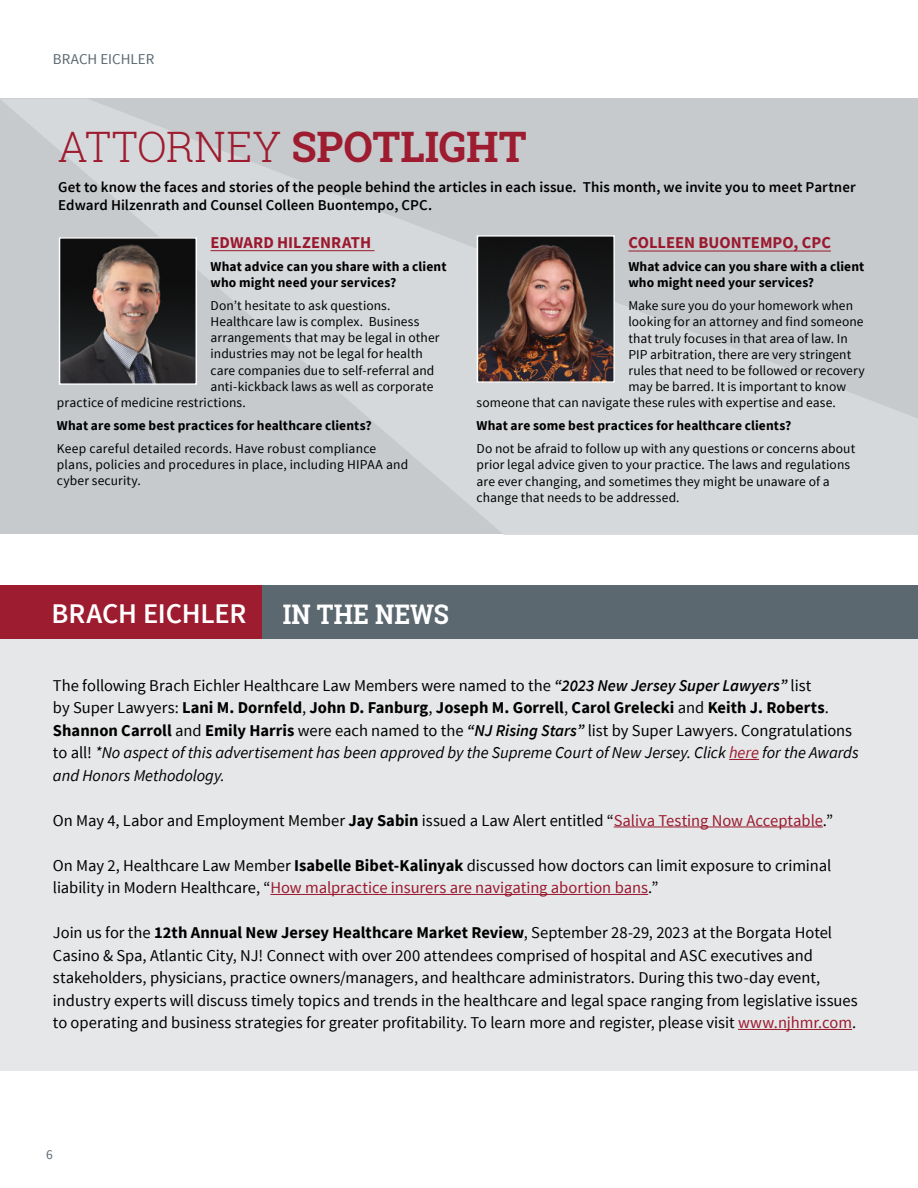
<style>
.page{position:relative;width:918px;height:1188px;background:#fff}
.page>*{position:absolute;margin:0;border:0;box-sizing:border-box;transform-origin:0 0}
.t1{font:700 42px "Roboto Slab";letter-spacing:-.005em;color:#9e1c30}
.t2{font:600 28.5px "Source Sans Pro";letter-spacing:-.01em;color:#fff}
.t3{font:700 27px "Roboto Slab";color:#fff;scale:.92 1}
.t4{font:16.5px/22.5px "Source Sans Pro";color:#000}
.t5{font:700 16.5px "Source Sans Pro";color:#9b192f}
.t6{font:600 15px/18px "Source Sans Pro";letter-spacing:.005em;color:#000}
.t7{font:15px "Source Sans Pro";color:#5b6870}
.t8{font:13.5px/16.2px "Source Sans Pro";letter-spacing:.005em;color:#000}
.t9{font:700 13.5px/16.2px "Source Sans Pro";letter-spacing:.01em;color:#000}
.t10{font:13.5px "Source Sans Pro";color:#5b6870}
.s1{font-weight:300}
.s2{font-weight:600;font-style:italic}
.s3{font-weight:700}
.s4{font-style:italic}
.s5{font-style:italic;color:#9b192f}
.s6{color:#9b192f}
</style>
<div class="page">
<svg style="left:0;top:99px;width:918px;height:436px;background:#cccfd2"></svg>
<hr style="left:211px;top:250px;width:164px;height:1px;background:#9b192f">
<hr style="left:628px;top:251px;width:203px;height:1px;background:#9b192f">
<img style="left:480px;top:238px;width:132px;height:142px">
<div style="left:477px;top:235px;width:138px;height:148px;border:2px solid #fff"></div>
<img style="left:62px;top:240px;width:132px;height:142px">
<div style="left:59px;top:237px;width:138px;height:148px;border:2px solid #fff"></div>
<div style="left:0;top:636px;width:918px;height:435px;background:#e6e7e8"></div>
<div style="left:0;top:585px;width:500px;height:54px;background:#9e1c30"></div>
<div style="left:263px;top:585px;width:655px;height:54px;background:#5b6870"></div>
<hr style="left:729px;top:759px;width:30px;height:1px;background:#9b192f">
<hr style="left:614px;top:827px;width:209px;height:1px;background:#9b192f">
<hr style="left:270px;top:894px;width:378px;height:1px;background:#9b192f">
<hr style="left:738px;top:1029px;width:114px;height:1px;background:#9b192f">
<p class="t7" style="left:53px;top:49px;width:103px">BRACH EICHLER</p>
<h1 class="t1" style="left:58px;top:118px;width:470px"><span class="s1">ATTORNEY</span> SPOTLIGHT</h1>
<p class="t6" style="left:58px;top:179px;width:799px">Get to know the faces and stories of the people behind the articles in each issue. This month, we invite you to meet Partner<br>Edward Hilzenrath and Counsel Colleen Buontempo, CPC.</p>
<p class="t5" style="left:211px;top:231px;width:162px">EDWARD HILZENRATH</p>
<p class="t9" style="left:211px;top:258px;width:238px">What advice can you share with a client who might need your services?</p>
<p class="t8" style="left:211px;top:297px;width:182px">Don’t hesitate to ask questions.</p>
<p class="t8" style="left:211px;top:314px;width:210px">Healthcare law is complex. Business</p>
<p class="t8" style="left:211px;top:330px;width:231px">arrangements that may be legal in other</p>
<p class="t8" style="left:211px;top:346px;width:214px">industries may not be legal for health</p>
<p class="t8" style="left:211px;top:362px;width:225px">care companies due to self-referral and</p>
<p class="t8" style="left:211px;top:378px;width:224px">anti-kickback laws as well as corporate</p>
<p class="t8" style="left:57px;top:395px;width:190px">practice of medicine restrictions.</p>
<p class="t9" style="left:57px;top:417px;width:316px">What are some best practices for healthcare clients?</p>
<p class="t8" style="left:57px;top:441px;width:353px">Keep careful detailed records. Have robust compliance plans, policies and procedures in place, including HIPAA and cyber security.</p>
<p class="t5" style="left:628px;top:231px;width:204px">COLLEEN BUONTEMPO, CPC</p>
<p class="t9" style="left:628px;top:258px;width:238px">What advice can you share with a client who might need your services?</p>
<p class="t8" style="left:628px;top:298px;width:226px">Make sure you do your homework when</p>
<p class="t8" style="left:628px;top:314px;width:237px">looking for an attorney and find someone</p>
<p class="t8" style="left:628px;top:330px;width:221px">that truly focuses in that area of law. In</p>
<p class="t8" style="left:628px;top:346px;width:224px">PIP arbitration, there are very stringent</p>
<p class="t8" style="left:628px;top:363px;width:238px">rules that need to be followed or recovery</p>
<p class="t8" style="left:628px;top:379px;width:219px">may be barred. It is important to know</p>
<p class="t8" style="left:477px;top:395px;width:361px">someone that can navigate these rules with expertise and ease.</p>
<p class="t9" style="left:477px;top:417px;width:316px">What are some best practices for healthcare clients?</p>
<p class="t8" style="left:477px;top:441px;width:380px">Do not be afraid to follow up with any questions or concerns about prior legal advice given to your practice. The laws and regulations are ever changing, and sometimes they might be unaware of a change that needs to be addressed.</p>
<h2 class="t2" style="left:52px;top:595px;width:196px">BRACH EICHLER</h2>
<h3 class="t3" style="left:283px;top:596px;width:182px">IN THE NEWS</h3>
<p class="t4" style="left:53px;top:674px;width:807px">The following Brach Eichler Healthcare Law Members were named to the <span class="s2">“2023 New Jersey Super Lawyers”</span> list<br>by Super Lawyers: <span class="s3">Lani M. Dornfeld</span>, <span class="s3">John D. Fanburg</span>, <span class="s3">Joseph M. Gorrell</span>, <span class="s3">Carol Grelecki</span> and <span class="s3">Keith J. Roberts</span>.<br><span class="s3">Shannon Carroll</span> and <span class="s3">Emily Harris</span> were each named to the <span class="s2">“NJ Rising Stars”</span> list by Super Lawyers. Congratulations to all! <span class="s4">*No aspect of this advertisement has been approved by the Supreme Court of New Jersey. Click</span> <span class="s5">here</span> <span class="s4">for the Awards and Honors Methodology.</span></p>
<p class="t4" style="left:53px;top:809px;width:782px">On May 4, Labor and Employment Member <span class="s3">Jay Sabin</span> issued a Law Alert entitled “<span class="s6">Saliva Testing Now Acceptable</span>.”</p>
<p class="t4" style="left:53px;top:854px;width:780px">On May 2, Healthcare Law Member <span class="s3">Isabelle Bibet-Kalinyak</span> discussed how doctors can limit exposure to criminal liability in Modern Healthcare, “<span class="s6">How malpractice insurers are navigating abortion bans</span>.”</p>
<p class="t4" style="left:53px;top:922px;width:806px">Join us for the <span class="s3">12th Annual New Jersey Healthcare Market Review</span>, September 28-29, 2023 at the Borgata Hotel Casino &amp; Spa, Atlantic City, NJ! Connect with over 200 attendees comprised of hospital and ASC executives and stakeholders, physicians, practice owners/managers, and healthcare administrators. During this two-day event, industry experts will discuss timely topics and trends in the healthcare and legal space ranging from legislative issues to operating and business strategies for greater profitability. To learn more and register, please visit <span class="s6">www.njhmr.com</span>.</p>
<p class="t10" style="left:46px;top:1146px;width:8px">6</p>
</div>
